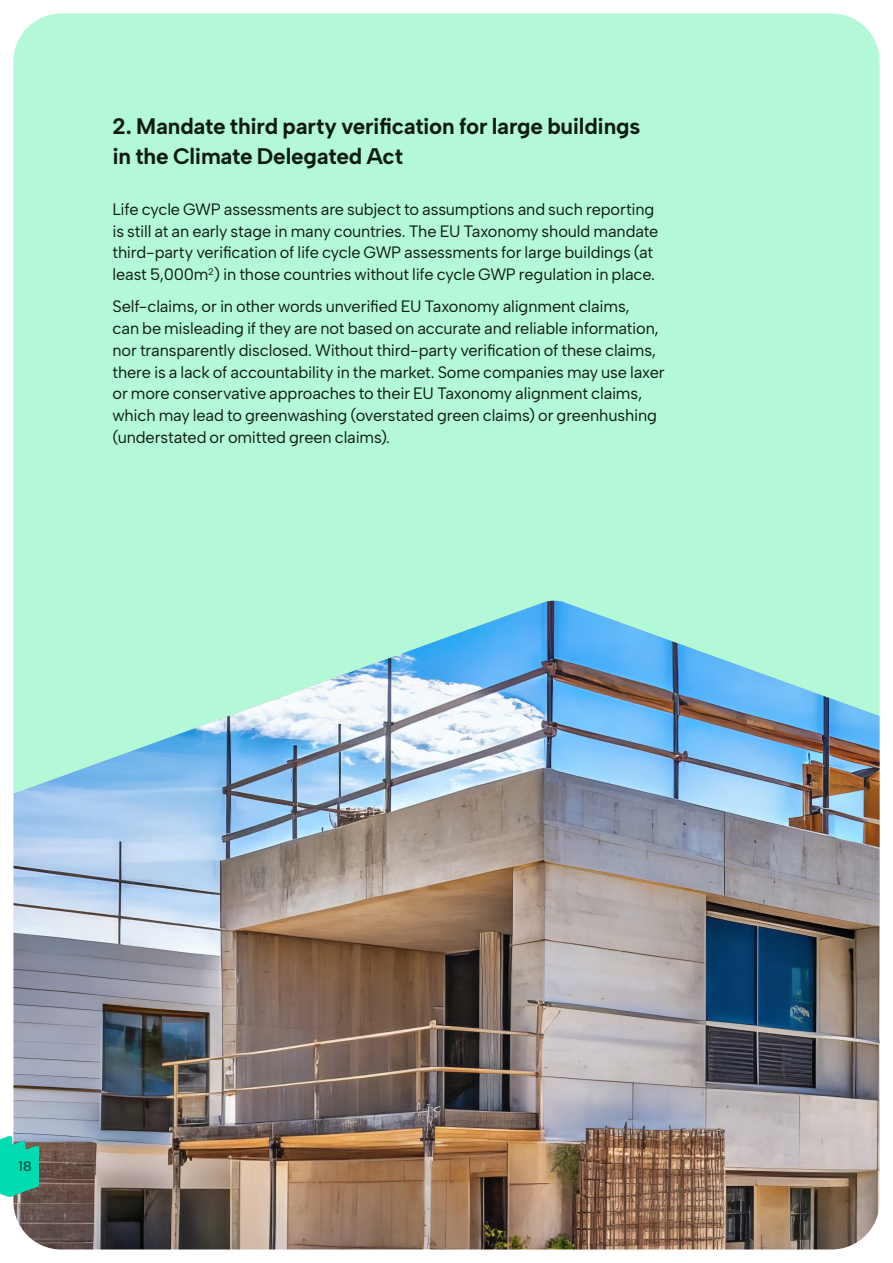
<style>
.page{position:relative;width:893px;height:1263px;background:#fff}
.page>*{position:absolute;margin:0;border:0;box-sizing:border-box;transform-origin:0 0}
.t1{font:700 22.5px/30px "Albert Sans";letter-spacing:-.01em;color:#0e1b13}
.t2{font:16.5px/21.8px "Albert Sans";letter-spacing:-.01em;color:#0e1b13}
.t3{font:500 13.8px "Albert Sans";color:#004b40}
</style>
<div class="page">
<img style="left:6px;top:13px;width:874px;height:1237px">
<img style="left:0;top:1136px;width:39px;height:60px">
<p class="t1" style="left:112px;top:111px;width:529px">2. Mandate third party verification for large buildings in the Climate Delegated Act</p>
<p class="t2" style="left:112px;top:198px;width:547px">Life cycle GWP assessments are subject to assumptions and such reporting is still at an early stage in many countries. The EU Taxonomy should mandate third-party verification of life cycle GWP assessments for large buildings (at least 5,000m<sup>2</sup>) in those countries without life cycle GWP regulation in place.</p>
<p class="t2" style="left:112px;top:296px;width:554px">Self-claims, or in other words unverified EU Taxonomy alignment claims,<br>can be misleading if they are not based on accurate and reliable information, nor transparently disclosed. Without third-party verification of these claims, there is a lack of accountability in the market. Some companies may use laxer or more conservative approaches to their EU Taxonomy alignment claims, which may lead to greenwashing (overstated green claims) or greenhushing (understated or omitted green claims).</p>
<p class="t3" style="left:19px;top:1158px;width:15px">18</p>
</div>
